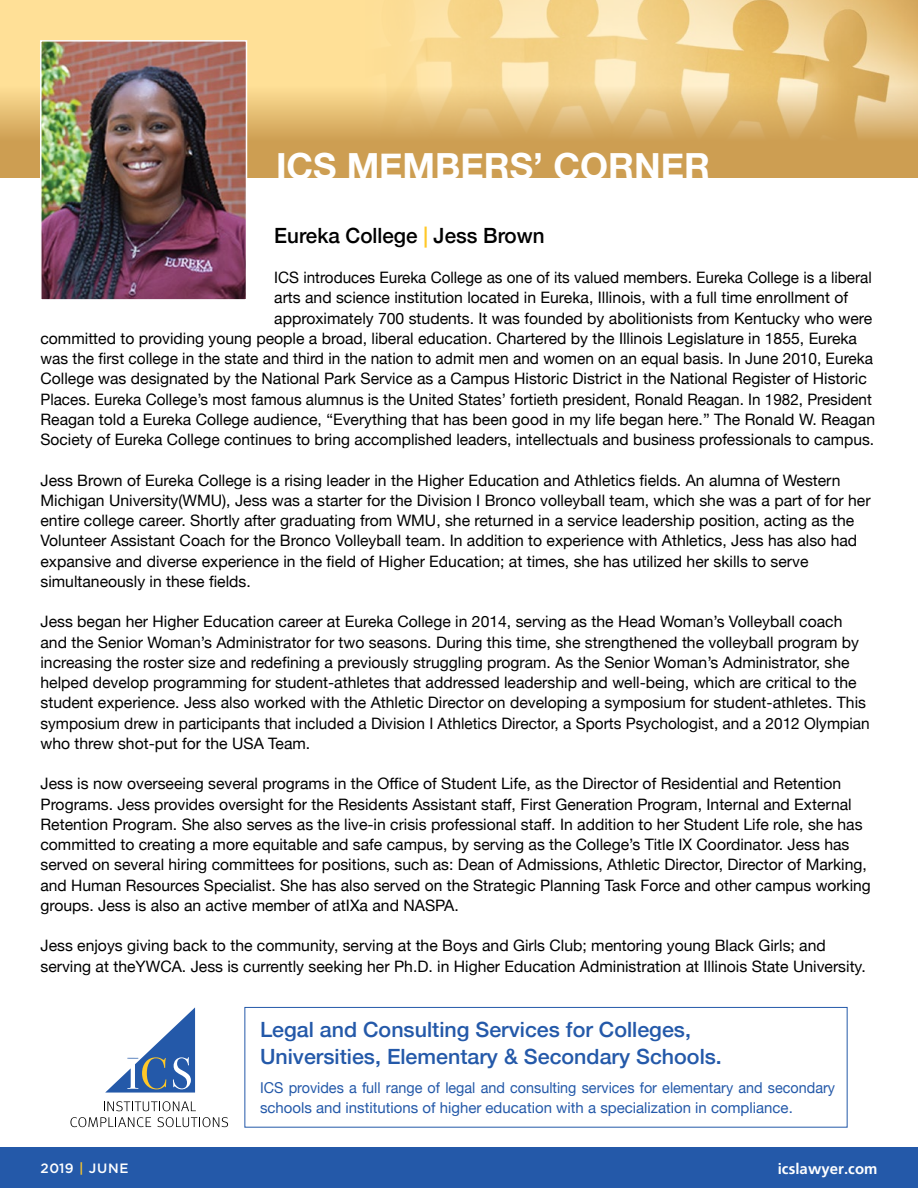
<style>
.page{position:relative;width:918px;height:1188px;background:#fff}
.page>*{position:absolute;margin:0;border:0;box-sizing:border-box;transform-origin:0 0}
.t1{font:700 36px "Helvetica Neue";color:#fff}
.t2{font:500 21px/27px "Helvetica Neue";color:#2459a9}
.t3{font:500 21px "Helvetica Neue";color:#000}
.t4{font:15.75px/20.2px "Helvetica Neue";color:#000}
.t5{font:15px/19.8px "Helvetica Neue";color:#2459a9;scale:.96 1}
.t6{font:700 15px "Weissach";letter-spacing:.005em;color:#fff}
.t7{font:500 13.5px "Gotham";letter-spacing:.05em;color:#fff}
.s1{color:#ffc828}
</style>
<div class="page">
<div style="left:0;top:0;width:918px;height:141px;background:#ffe097"></div>
<img style="left:410px;top:0;width:508px;height:86px">
<svg style="left:0;top:86px;width:918px;height:92px;background:#d9b068"></svg>
<div style="left:0;top:1148px;width:918px;height:40px;background:#2459a9"></div>
<img style="left:43px;top:43px;width:201px;height:255px">
<div style="left:40px;top:40px;width:207px;height:261px;border:2px solid #fff"></div>
<div style="left:244px;top:1007px;width:604px;height:121px;border:1px solid #2459a9"></div>
<svg style="left:104px;top:1101px;width:92px;height:10px"></svg>
<svg style="left:70px;top:1117px;width:81px;height:10px"></svg>
<svg style="left:157px;top:1117px;width:71px;height:10px"></svg>
<svg style="left:105px;top:1007px;width:90px;height:86px"></svg>
<h1 class="t1" style="left:276px;top:138px;width:436px">ICS MEMBERS’ CORNER</h1>
<h2 class="t3" style="left:274px;top:218px;width:272px">Eureka College <span class="s1">|</span> Jess Brown</h2>
<p class="t4" style="left:274px;top:268px;width:599px">ICS introduces Eureka College as one of its valued members. Eureka College is a liberal</p>
<p class="t4" style="left:274px;top:289px;width:575px">arts and science institution located in Eureka, Illinois, with a full time enrollment of</p>
<p class="t4" style="left:274px;top:309px;width:600px">approximately 700 students. It was founded by abolitionists from Kentucky who were</p>
<p class="t4" style="left:40px;top:329px;width:818px">committed to providing young people a broad, liberal education. Chartered by the Illinois Legislature in 1855, Eureka</p>
<p class="t4" style="left:40px;top:349px;width:834px">was the first college in the state and third in the nation to admit men and women on an equal basis. In June 2010, Eureka</p>
<p class="t4" style="left:41px;top:370px;width:828px">College was designated by the National Park Service as a Campus Historic District in the National Register of Historic</p>
<p class="t4" style="left:40px;top:390px;width:833px">Places. Eureka College’s most famous alumnus is the United States’ fortieth president, Ronald Reagan. In 1982, President</p>
<p class="t4" style="left:41px;top:410px;width:836px">Reagan told a Eureka College audience, “Everything that has been good in my life began here.” The Ronald W. Reagan</p>
<p class="t4" style="left:40px;top:430px;width:835px">Society of Eureka College continues to bring accomplished leaders, intellectuals and business professionals to campus.</p>
<p class="t4" style="left:40px;top:471px;width:832px">Jess Brown of Eureka College is a rising leader in the Higher Education and Athletics fields. An alumna of Western Michigan University(WMU), Jess was a starter for the Division I Bronco volleyball team, which she was a part of for her entire college career. Shortly after graduating from WMU, she returned in a service leadership position, acting as the Volunteer Assistant Coach for the Bronco Volleyball team. In addition to experience with Athletics, Jess has also had expansive and diverse experience in the field of Higher Education; at times, she has utilized her skills to serve simultaneously in these fields.</p>
<p class="t4" style="left:40px;top:613px;width:831px">Jess began her Higher Education career at Eureka College in 2014, serving as the Head Woman’s Volleyball coach and the Senior Woman’s Administrator for two seasons. During this time, she strengthened the volleyball program by increasing the roster size and redefining a previously struggling program. As the Senior Woman’s Administrator, she helped develop programming for student-athletes that addressed leadership and well-being, which are critical to the student experience. Jess also worked with the Athletic Director on developing a symposium for student-athletes. This symposium drew in participants that included a Division I Athletics Director, a Sports Psychologist, and a 2012 Olympian who threw shot-put for the USA Team.</p>
<p class="t4" style="left:40px;top:775px;width:832px">Jess is now overseeing several programs in the Office of Student Life, as the Director of Residential and Retention Programs. Jess provides oversight for the Residents Assistant staff, First Generation Program, Internal and External Retention Program. She also serves as the live-in crisis professional staff. In addition to her Student Life role, she has committed to creating a more equitable and safe campus, by serving as the College’s Title IX Coordinator. Jess has served on several hiring committees for positions, such as: Dean of Admissions, Athletic Director, Director of Marking, and Human Resources Specialist. She has also served on the Strategic Planning Task Force and other campus working groups. Jess is also an active member of atIXa and NASPA.</p>
<p class="t4" style="left:40px;top:937px;width:827px">Jess enjoys giving back to the community, serving at the Boys and Girls Club; mentoring young Black Girls; and serving at theYWCA. Jess is currently seeking her Ph.D. in Higher Education Administration at Illinois State University.</p>
<h2 class="t2" style="left:260px;top:1014px;width:463px">Legal and Consulting Services for Colleges,<br>Universities, Elementary &amp; Secondary Schools.</h2>
<p class="t5" style="left:260px;top:1078px;width:601px">ICS provides a full range of legal and consulting services for elementary and secondary schools and institutions of higher education with a specialization in compliance.</p>
<p class="t7" style="left:40px;top:1161px;width:89px">2019 <span class="s1">|</span> JUNE</p>
<p class="t6" style="left:778px;top:1160px;width:101px">icslawyer.com</p>
</div>
